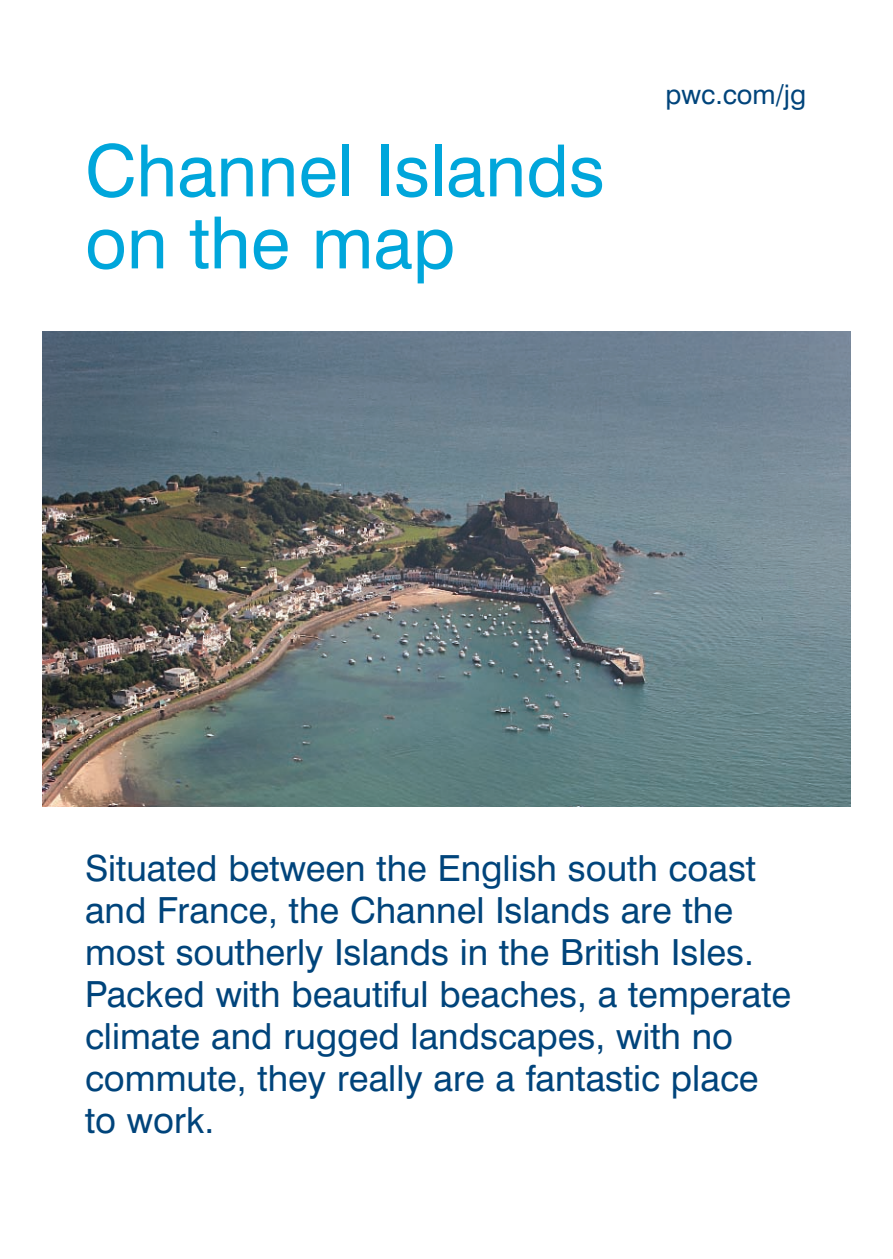
<style>
.page{position:relative;width:893px;height:1259px;background:#fff}
.page>*{position:absolute;margin:0;border:0;box-sizing:border-box;transform-origin:0 0}
.t1{font:72px/72px "Swiss 721 BT";color:#00a6db}
.t2{font:36px/42px "Swiss 721 BT";color:#00447b}
.t3{font:27px "Swiss 721 BT";color:#00447b}
</style>
<div class="page">
<img style="left:43px;top:332px;width:807px;height:474px">
<h1 class="t1" style="left:85px;top:142px;width:521px">Channel Islands on the map</h1>
<p class="t3" style="left:665px;top:85px;width:142px">pwc.com/jg</p>
<p class="t2" style="left:85px;top:850px;width:708px">Situated between the English south coast and France, the Channel Islands are the most southerly Islands in the British Isles.<br>Packed with beautiful beaches, a temperate climate and rugged landscapes, with no commute, they really are a fantastic place to work.</p>
</div>
